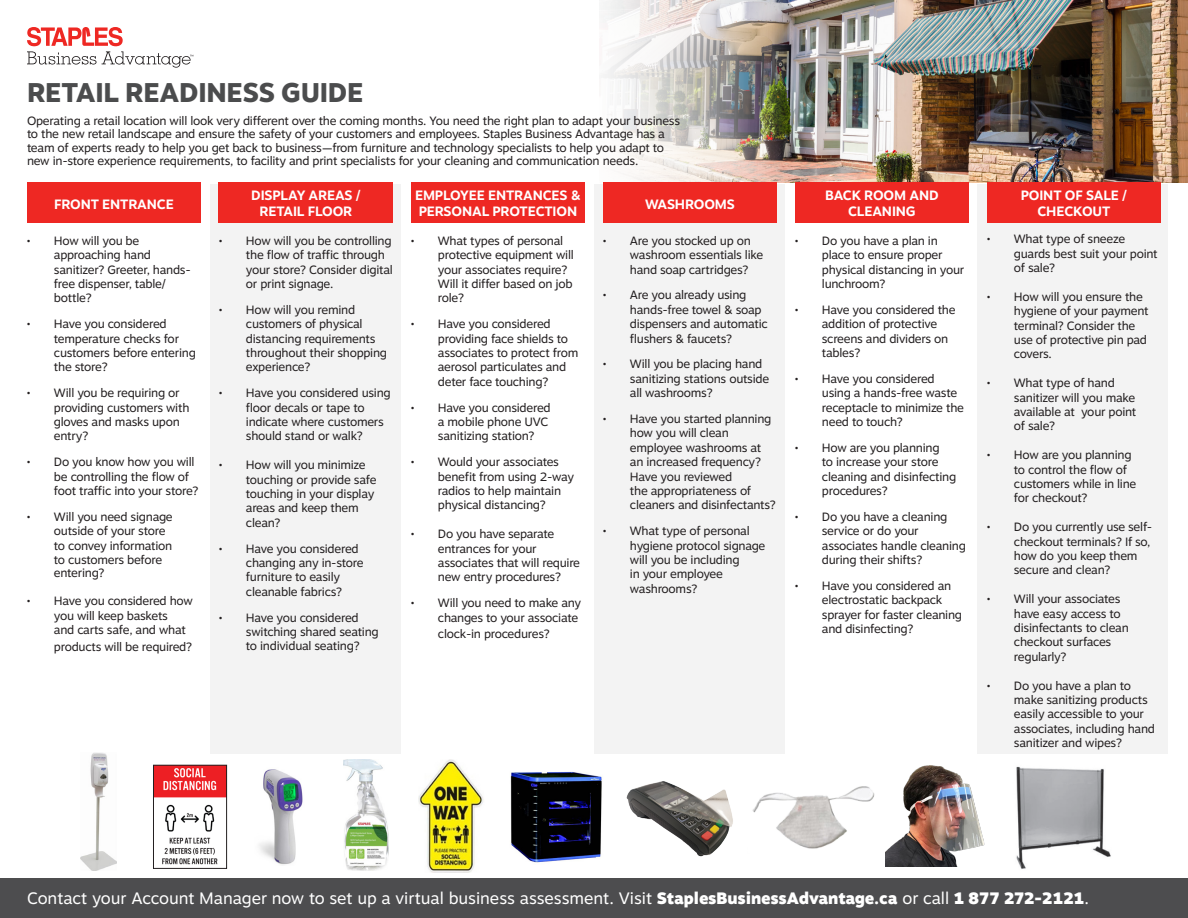
<style>
.page{position:relative;width:1188px;height:918px;background:#fff}
.page>*{position:absolute;margin:0;border:0;box-sizing:border-box;transform-origin:0 0}
.t1{font:800 27px "Motiva Sans";letter-spacing:-.01em;color:#4b4c4d}
.t2{font:16.5px "Motiva Sans";color:#fff}
.heading{font:700 13.5px/16.5px "Motiva Sans";letter-spacing:-.01em;color:#fff;text-align:center}
.t3{font:12px/14.4px "Motiva Sans";letter-spacing:-.02em;color:#231f20}
.s1{font-weight:900}
</style>
<div class="page">
<img style="left:603px;top:0;width:585px;height:183px">
<div style="left:595px;top:184px;width:190px;height:569px;background:#f3f3f3"></div>
<div style="left:977px;top:184px;width:190px;height:569px;background:#f3f3f3"></div>
<div style="left:211px;top:184px;width:190px;height:569px;background:#f3f3f3"></div>
<div style="left:0;top:878px;width:1188px;height:40px;background:#4d4d4f"></div>
<img style="left:510px;top:772px;width:92px;height:91px">
<img style="left:627px;top:781px;width:106px;height:76px">
<img style="left:259px;top:769px;width:44px;height:96px">
<img style="left:155px;top:767px;width:70px;height:98px">
<div style="left:153px;top:765px;width:74px;height:104px;border:1px solid #231f20"></div>
<svg style="left:27px;top:27px;width:166px;height:41px"></svg>
<img style="left:752px;top:786px;width:123px;height:63px">
<img style="left:1016px;top:766px;width:95px;height:103px">
<div style="left:27px;top:183px;width:174px;height:40px;background:#ee2823"></div>
<div style="left:219px;top:183px;width:174px;height:40px;background:#ee2823"></div>
<div style="left:411px;top:183px;width:174px;height:40px;background:#ee2823"></div>
<div style="left:603px;top:183px;width:174px;height:40px;background:#ee2823"></div>
<div style="left:795px;top:183px;width:174px;height:40px;background:#ee2823"></div>
<div style="left:987px;top:183px;width:174px;height:40px;background:#ee2823"></div>
<img style="left:80px;top:753px;width:36px;height:117px">
<img style="left:885px;top:766px;width:100px;height:100px">
<img style="left:418px;top:759px;width:66px;height:113px">
<img style="left:344px;top:760px;width:44px;height:110px">
<p class="t1" style="left:27px;top:72px;width:338px">RETAIL READINESS GUIDE</p>
<p class="t3" style="left:27px;top:113px;width:655px;line-height:13.5px">Operating a retail location will look very different over the coming months. You need the right plan to adapt your business to the new retail landscape and ensure the safety of your customers and employees. Staples Business Advantage has a team of experts ready to help you get back to business—from furniture and technology specialists to help you adapt to new in-store experience requirements, to facility and print specialists for your cleaning and communication needs.</p>
<p class="heading" style="left:54px;top:195px;width:121px">FRONT ENTRANCE</p>
<p class="t3" style="left:54px;top:233px;width:138px;text-indent:-27px">• How will you be approaching hand sanitizer? Greeter, hands&shy;free dispenser, table/ bottle?</p>
<p class="t3" style="left:54px;top:316px;width:143px;text-indent:-27px">• Have you considered temperature checks for customers before entering the store?</p>
<p class="t3" style="left:54px;top:385px;width:137px;text-indent:-27px">• Will you be requiring or providing customers with gloves and masks upon entry?</p>
<p class="t3" style="left:54px;top:454px;width:146px;text-indent:-27px">• Do you know how you will be controlling the flow of foot traffic into your store?</p>
<p class="t3" style="left:54px;top:509px;width:120px;text-indent:-27px">• Will you need signage outside of your store to convey information to customers before entering?</p>
<p class="t3" style="left:54px;top:594px;width:140px;text-indent:-27px">• Have you considered how you will keep baskets<br>and carts safe, and what</p>
<p class="t3" style="left:54px;top:639px;width:140px">products will be required?</p>
<p class="heading" style="left:251px;top:186px;width:111px">DISPLAY AREAS /<br>RETAIL FLOOR</p>
<p class="t3" style="left:246px;top:233px;width:148px;text-indent:-27px">• How will you be controlling the flow of traffic through your store? Consider digital or print signage.</p>
<p class="t3" style="left:246px;top:302px;width:143px;text-indent:-27px">• How will you remind customers of physical distancing requirements throughout their shopping experience?</p>
<p class="t3" style="left:246px;top:385px;width:146px;text-indent:-27px">• Have you considered using floor decals or tape to indicate where customers should stand or walk?</p>
<p class="t3" style="left:246px;top:457px;width:132px;text-indent:-27px">• How will you minimize touching or provide safe touching in your display areas and keep them clean?</p>
<p class="t3" style="left:246px;top:541px;width:119px;text-indent:-27px">• Have you considered changing any in-store furniture to easily cleanable fabrics?</p>
<p class="t3" style="left:246px;top:610px;width:134px;text-indent:-27px">• Have you considered switching shared seating to individual seating?</p>
<p class="heading" style="left:415px;top:186px;width:167px;text-align:left">EMPLOYEE ENTRANCES &amp;<br>PERSONAL PROTECTION</p>
<p class="t3" style="left:438px;top:233px;width:137px;text-indent:-27px">• What types of personal protective equipment will your associates require?<br>Will it differ based on job role?</p>
<p class="t3" style="left:438px;top:316px;width:142px;text-indent:-27px">• Have you considered providing face shields to associates to protect from aerosol particulates and deter face touching?</p>
<p class="t3" style="left:438px;top:400px;width:114px;text-indent:-27px">• Have you considered a mobile phone UVC sanitizing station?</p>
<p class="t3" style="left:438px;top:454px;width:138px;text-indent:-27px">• Would your associates benefit from using 2-way radios to help maintain physical distancing?</p>
<p class="t3" style="left:438px;top:526px;width:144px;text-indent:-27px">• Do you have separate entrances for your associates that will require new entry procedures?</p>
<p class="t3" style="left:411px;top:595px;width:172px;text-align:right">• Will you need to make any changes to your associate</p>
<p class="t3" style="left:438px;top:626px;width:113px">clock-in procedures?</p>
<p class="heading" style="left:645px;top:195px;width:91px">WASHROOMS</p>
<p class="t3" style="left:630px;top:233px;width:135px;text-indent:-27px">• Are you stocked up on washroom essentials like hand soap cartridges?</p>
<p class="t3" style="left:630px;top:288px;width:139px;text-indent:-27px">• Are you already using hands-free towel &amp; soap dispensers and automatic flushers &amp; faucets?</p>
<p class="t3" style="left:630px;top:357px;width:141px;text-indent:-27px">• Will you be placing hand sanitizing stations outside all washrooms?</p>
<p class="t3" style="left:630px;top:411px;width:148px;text-indent:-27px">• Have you started planning how you will clean employee washrooms at an increased frequency?<br>Have you reviewed<br>the appropriateness of cleaners and disinfectants?</p>
<p class="t3" style="left:630px;top:523px;width:137px;text-indent:-27px">• What type of personal hygiene protocol signage will you be including<br>in your employee washrooms?</p>
<p class="heading" style="left:825px;top:186px;width:115px">BACK ROOM AND<br>CLEANING</p>
<p class="t3" style="left:822px;top:233px;width:144px;text-indent:-27px">• Do you have a plan in place to ensure proper physical distancing in your lunchroom?</p>
<p class="t3" style="left:822px;top:302px;width:135px;text-indent:-27px">• Have you considered the addition of protective screens and dividers on tables?</p>
<p class="t3" style="left:822px;top:371px;width:144px;text-indent:-27px">• Have you considered using a hands-free waste receptacle to minimize the need to touch?</p>
<p class="t3" style="left:822px;top:440px;width:136px;text-indent:-27px">• How are you planning<br>to increase your store cleaning and disinfecting procedures?</p>
<p class="t3" style="left:822px;top:509px;width:145px;text-indent:-27px">• Do you have a cleaning service or do your associates handle cleaning during their shifts?</p>
<p class="t3" style="left:822px;top:578px;width:142px;text-indent:-27px">• Have you considered an electrostatic backpack sprayer for faster cleaning and disinfecting?</p>
<p class="heading" style="left:1021px;top:186px;width:108px">POINT OF SALE /<br>CHECKOUT</p>
<p class="t3" style="left:1014px;top:231px;width:145px;text-indent:-27px">• What type of sneeze guards best suit your point of sale?</p>
<p class="t3" style="left:1014px;top:289px;width:136px;text-indent:-27px">• How will you ensure the hygiene of your payment terminal? Consider the use of protective pin pad covers.</p>
<p class="t3" style="left:1014px;top:375px;width:124px;text-indent:-27px">• What type of hand sanitizer will you make available at your point of sale?</p>
<p class="t3" style="left:1014px;top:447px;width:124px;text-indent:-27px">• How are you planning to control the flow of customers while in line for checkout?</p>
<p class="t3" style="left:1014px;top:519px;width:140px;text-indent:-27px">• Do you currently use self&shy;checkout terminals? If so, how do you keep them secure and clean?</p>
<p class="t3" style="left:1014px;top:591px;width:116px;text-indent:-27px">• Will your associates have easy access to disinfectants to clean checkout surfaces regularly?</p>
<p class="t3" style="left:1014px;top:678px;width:143px;text-indent:-27px">• Do you have a plan to make sanitizing products easily accessible to your associates, including hand sanitizer and wipes?</p>
<p class="t2" style="left:27px;top:886px;width:1064px">Contact your Account Manager now to set up a virtual business assessment. Visit <span class="s1">StaplesBusinessAdvantage.ca</span> or call <span class="s1">1 877 272-2121</span>.</p>
</div>
